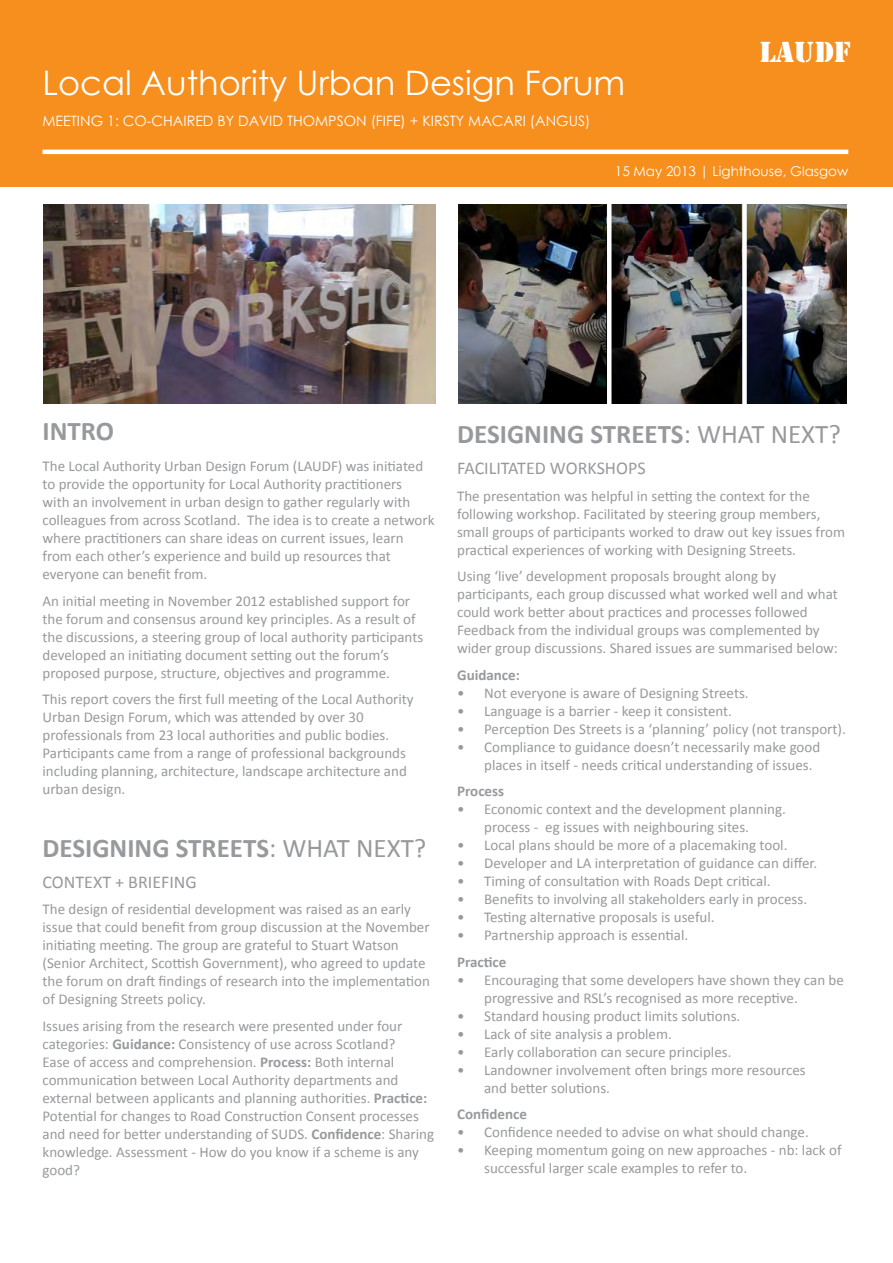
<style>
.page{position:relative;width:893px;height:1263px;background:#fff}
.page>*{position:absolute;margin:0;border:0;box-sizing:border-box;transform-origin:0 0}
.t1{font:33.75px "Century Gothic";color:#fff}
.t2{font:30px "Stencil";color:#fff}
.t3{font:700 27px "Calibri";color:#97999c}
.t4{font:18px "Calibri";color:#97999c}
.t5{font:15px/18px "Calibri";color:#97999c}
.t6{font:700 15px "Calibri";color:#97999c}
.t7{font:14.25px "Century Gothic";color:#fff}
.t8{font:13.5px "Century Gothic";color:#fff}
.s1{font-weight:400}
.s2{font-weight:700}
</style>
<div class="page">
<div style="left:0;top:0;width:893px;height:187px;background:#f78f1e"></div>
<hr style="left:43px;top:150px;width:805px;height:4px;background:#fff">
<img style="left:458px;top:204px;width:388px;height:199px">
<img style="left:43px;top:205px;width:393px;height:198px">
<hr style="left:607px;top:198px;width:4px;height:207px;background:#fff">
<div style="left:742px;top:201px;width:5px;height:208px;background:#fff"></div>
<h1 class="t1" style="left:43px;top:60px;width:584px">Local Authority Urban Design Forum</h1>
<p class="t7" style="left:43px;top:110px;width:549px">MEETING 1: CO-CHAIRED BY DAVID THOMPSON (FIFE) + KIRSTY MACARI (ANGUS)</p>
<h2 class="t2" style="left:760px;top:35px;width:93px">LAUDF</h2>
<p class="t8" style="left:615px;top:162px;width:235px">15 May 2013 | Lighthouse, Glasgow</p>
<h3 class="t3" style="left:43px;top:414px;width:73px">INTRO</h3>
<p class="t5" style="left:43px;top:457px;width:394px">The Local Authority Urban Design Forum (LAUDF) was initiated to provide the opportunity for Local Authority practitioners<br>with an involvement in urban design to gather regularly with colleagues from across Scotland. The idea is to create a network where practitioners can share ideas on current issues, learn from each other’s experience and build up resources that everyone can benefit from.</p>
<p class="t5" style="left:43px;top:592px;width:382px">An initial meeting in November 2012 established support for the forum and consensus around key principles. As a result of the discussions, a steering group of local authority participants developed an initiating document setting out the forum’s proposed purpose, structure, objectives and programme.</p>
<p class="t5" style="left:43px;top:690px;width:373px">This report covers the first full meeting of the Local Authority Urban Design Forum, which was attended by over 30 professionals from 23 local authorities and public bodies.<br>Participants came from a range of professional backgrounds including planning, architecture, landscape architecture and urban design.</p>
<h3 class="t3" style="left:43px;top:831px;width:385px">DESIGNING STREETS<span class="s1">: WHAT NEXT?</span></h3>
<p class="t4" style="left:43px;top:870px;width:156px">CONTEXT + BRIEFING</p>
<p class="t5" style="left:43px;top:900px;width:389px">The design of residential development was raised as an early issue that could benefit from group discussion at the November initiating meeting. The group are grateful to Stuart Watson (Senior Architect, Scottish Government), who agreed to update the forum on draft findings of research into the implementation of Designing Streets policy.</p>
<p class="t5" style="left:43px;top:1017px;width:393px">Issues arising from the research were presented under four categories: <span class="s2">Guidance:</span> Consistency of use across Scotland?<br>Ease of access and comprehension. <span class="s2">Process:</span> Both internal communication between Local Authority departments and external between applicants and planning authorities. <span class="s2">Practice:<br></span>Potential for changes to Road Construction Consent processes and need for better understanding of SUDS. <span class="s2">Confidence</span>: Sharing knowledge. Assessment - How do you know if a scheme is any good?</p>
<h3 class="t3" style="left:457px;top:417px;width:385px">DESIGNING STREETS<span class="s1">: WHAT NEXT?</span></h3>
<p class="t4" style="left:457px;top:457px;width:190px">FACILITATED WORKSHOPS</p>
<p class="t5" style="left:457px;top:487px;width:389px">The presentation was helpful in setting the context for the following workshop. Facilitated by steering group members, small groups of participants worked to draw out key issues from practical experiences of working with Designing Streets.</p>
<p class="t5" style="left:457px;top:567px;width:382px">Using ‘live’ development proposals brought along by participants, each group discussed what worked well and what could work better about practices and processes followed Feedback from the individual groups was complemented by wider group discussions. Shared issues are summarised below:</p>
<p class="t6" style="left:457px;top:665px;width:64px">Guidance:</p>
<p class="t5" style="left:457px;top:684px;width:293px">• Not everyone is aware of Designing Streets.</p>
<p class="t5" style="left:457px;top:702px;width:276px">• Language is a barrier - keep it consistent.</p>
<p class="t5" style="left:457px;top:720px;width:390px">• Perception Des Streets is a ‘planning’ policy (not transport).</p>
<p class="t5" style="left:484px;top:738px;width:338px;text-indent:-27px">• Compliance to guidance doesn’t necessarily make good places in itself - needs critical understanding of issues.</p>
<p class="t6" style="left:457px;top:782px;width:48px">Process</p>
<p class="t5" style="left:484px;top:800px;width:303px;text-indent:-27px">• Economic context and the development planning. process - eg issues with neighbouring sites.</p>
<p class="t5" style="left:457px;top:836px;width:332px">• Local plans should be more of a placemaking tool.</p>
<p class="t5" style="left:457px;top:854px;width:361px">• Developer and LA interpretation of guidance can differ.</p>
<p class="t5" style="left:457px;top:872px;width:315px">• Timing of consultation with Roads Dept critical.</p>
<p class="t5" style="left:457px;top:890px;width:351px">• Benefits to involving all stakeholders early in process.</p>
<p class="t5" style="left:457px;top:908px;width:259px">• Testing alternative proposals is useful.</p>
<p class="t5" style="left:457px;top:926px;width:233px">• Partnership approach is essential.</p>
<p class="t6" style="left:457px;top:952px;width:51px">Practice</p>
<p class="t5" style="left:484px;top:971px;width:361px;text-indent:-27px">• Encouraging that some developers have shown they can be progressive and RSL’s recognised as more receptive.</p>
<p class="t5" style="left:457px;top:1007px;width:285px">• Standard housing product limits solutions.</p>
<p class="t5" style="left:457px;top:1025px;width:216px">• Lack of site analysis a problem.</p>
<p class="t5" style="left:457px;top:1043px;width:276px">• Early collaboration can secure principles.</p>
<p class="t5" style="left:484px;top:1061px;width:323px;text-indent:-27px">• Landowner involvement often brings more resources and better solutions.</p>
<p class="t6" style="left:457px;top:1105px;width:71px">Confidence</p>
<p class="t5" style="left:457px;top:1123px;width:353px">• Confidence needed to advise on what should change.</p>
<p class="t5" style="left:484px;top:1141px;width:359px;text-indent:-27px">• Keeping momentum going on new approaches - nb: lack of successful larger scale examples to refer to.</p>
</div>
